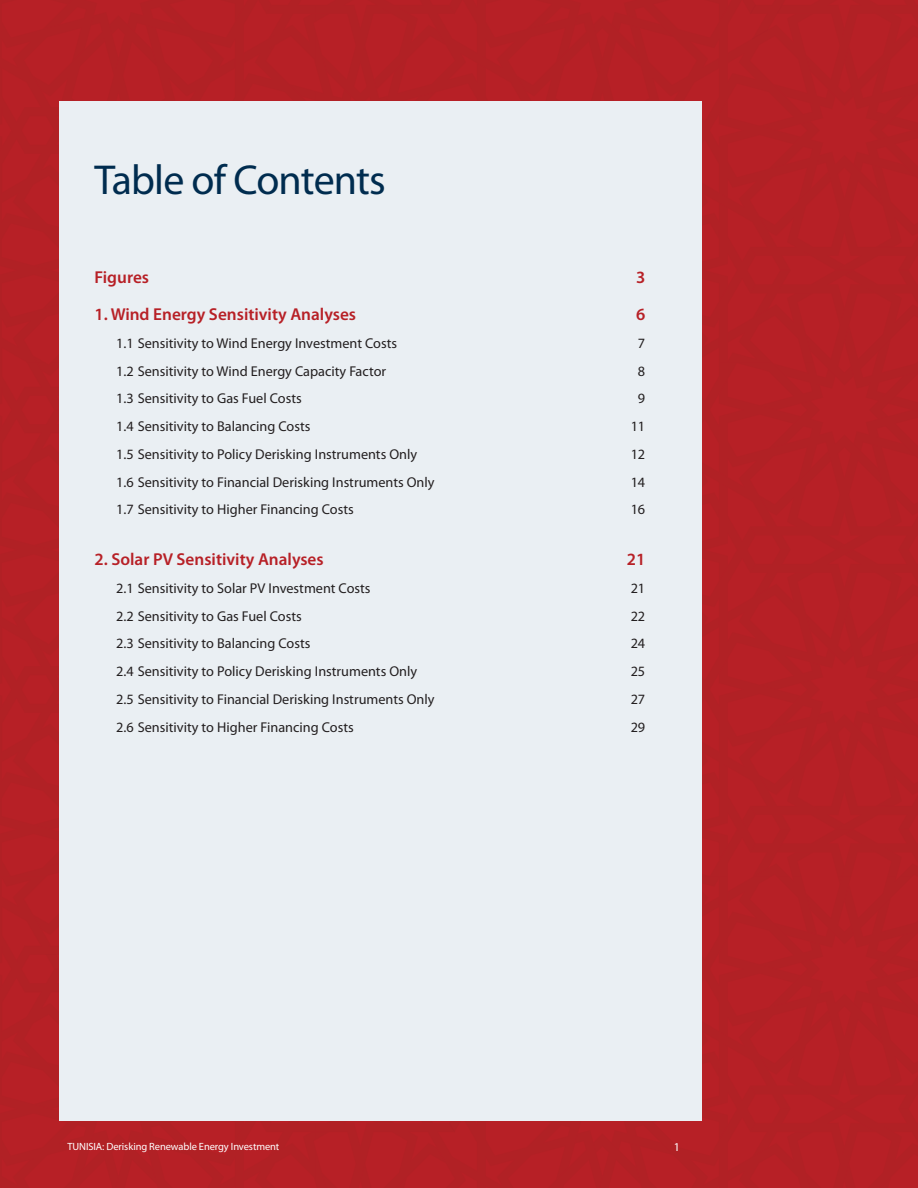
<style>
.page{position:relative;width:918px;height:1188px;background:#b72026}
.page>*{position:absolute;margin:0;border:0;box-sizing:border-box;transform-origin:0 0}
.t1{font:42px "Myriad Pro";letter-spacing:-.02em;color:#002c4f}
.t2{font:600 17.25px "Myriad Pro";color:#b72026}
.t3{font:14.25px "Myriad Pro";color:#231f20}
.t4{font:12px "Myriad Pro";color:#fff}
.t5{font:10.5px "Myriad Pro";letter-spacing:-.01em;color:#fff}
</style>
<div class="page">
<div style="left:59px;top:101px;width:643px;height:1019px;background:#eaeff3"></div>
<h1 class="t1" style="left:94px;top:154px;width:293px">Table of Contents</h1>
<p class="t2" style="left:94px;top:266px;width:56px">Figures</p>
<p class="t2" style="left:636px;top:266px;width:11px">3</p>
<p class="t2" style="left:94px;top:303px;width:263px">1. Wind Energy Sensitivity Analyses</p>
<p class="t2" style="left:636px;top:303px;width:11px">6</p>
<p class="t3" style="left:116px;top:334px;width:282px">1.1 Sensitivity to Wind Energy Investment Costs</p>
<p class="t3" style="left:638px;top:334px;width:9px">7</p>
<p class="t3" style="left:116px;top:362px;width:272px">1.2 Sensitivity to Wind Energy Capacity Factor</p>
<p class="t3" style="left:638px;top:362px;width:9px">8</p>
<p class="t3" style="left:116px;top:390px;width:187px">1.3 Sensitivity to Gas Fuel Costs</p>
<p class="t3" style="left:638px;top:390px;width:9px">9</p>
<p class="t3" style="left:116px;top:418px;width:196px">1.4 Sensitivity to Balancing Costs</p>
<p class="t3" style="left:631px;top:418px;width:16px">11</p>
<p class="t3" style="left:116px;top:445px;width:303px">1.5 Sensitivity to Policy Derisking Instruments Only</p>
<p class="t3" style="left:631px;top:445px;width:16px">12</p>
<p class="t3" style="left:116px;top:473px;width:320px">1.6 Sensitivity to Financial Derisking Instruments Only</p>
<p class="t3" style="left:631px;top:473px;width:16px">14</p>
<p class="t3" style="left:116px;top:501px;width:239px">1.7 Sensitivity to Higher Financing Costs</p>
<p class="t3" style="left:631px;top:501px;width:16px">16</p>
<p class="t2" style="left:94px;top:548px;width:231px">2. Solar PV Sensitivity Analyses</p>
<p class="t2" style="left:627px;top:548px;width:20px">21</p>
<p class="t3" style="left:116px;top:579px;width:256px">2.1 Sensitivity to Solar PV Investment Costs</p>
<p class="t3" style="left:631px;top:579px;width:16px">21</p>
<p class="t3" style="left:116px;top:607px;width:187px">2.2 Sensitivity to Gas Fuel Costs</p>
<p class="t3" style="left:631px;top:607px;width:16px">22</p>
<p class="t3" style="left:116px;top:635px;width:196px">2.3 Sensitivity to Balancing Costs</p>
<p class="t3" style="left:631px;top:635px;width:16px">24</p>
<p class="t3" style="left:116px;top:663px;width:303px">2.4 Sensitivity to Policy Derisking Instruments Only</p>
<p class="t3" style="left:631px;top:663px;width:16px">25</p>
<p class="t3" style="left:116px;top:690px;width:320px">2.5 Sensitivity to Financial Derisking Instruments Only</p>
<p class="t3" style="left:631px;top:690px;width:16px">27</p>
<p class="t3" style="left:116px;top:718px;width:239px">2.6 Sensitivity to Higher Financing Costs</p>
<p class="t3" style="left:631px;top:718px;width:16px">29</p>
<p class="t5" style="left:68px;top:1140px;width:213px">TUNISIA: Derisking Renewable Energy Investment</p>
<p class="t4" style="left:674px;top:1140px;width:8px">1</p>
</div>
